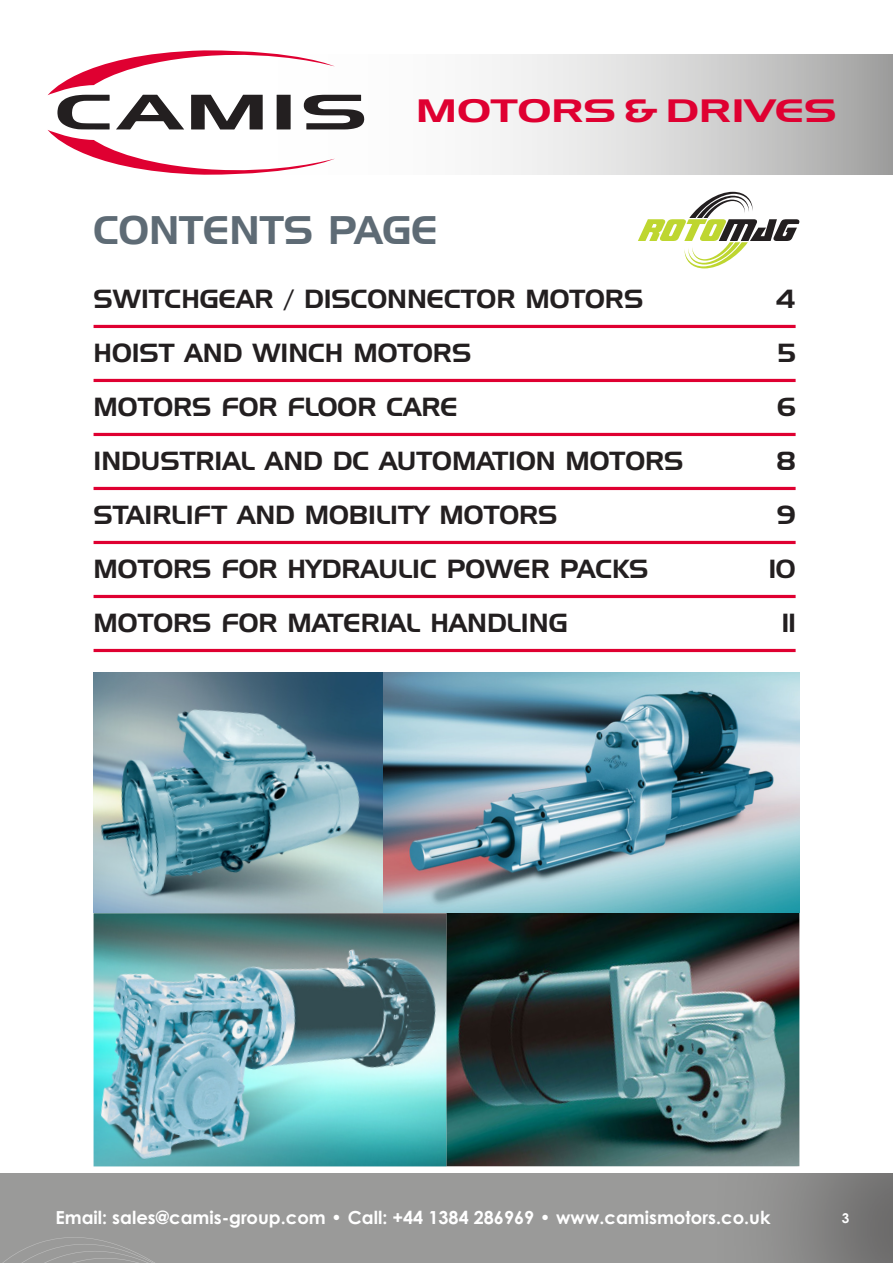
<style>
.page{position:relative;width:893px;height:1263px;background:#fff}
.page>*{position:absolute;margin:0;border:0;box-sizing:border-box;transform-origin:0 0}
.t1{font:38.85px "Handel Gothic BT";color:#5e6b75}
.t2{font:31.5px "Handel Gothic BT";color:#df0031;scale:1.37 1}
.t3{font:25.5px "Handel Gothic BT";color:#231f20}
.t4{font:700 18px "Century Gothic";color:#fff}
.t5{font:700 13.5px "Century Gothic";color:#fff}
</style>
<div class="page">
<svg style="left:0;top:1173px;width:893px;height:90px;background:#949493"></svg>
<div style="left:0;top:1174px;width:249px;height:89px;background:#9a9a99"></div>
<hr style="left:0;top:54px;width:1px;height:121px;background:#9a9a99">
<img style="left:94px;top:912px;width:705px;height:254px">
<img style="left:94px;top:673px;width:290px;height:239px">
<img style="left:384px;top:673px;width:415px;height:239px">
<svg style="left:364px;top:54px;width:529px;height:121px"></svg>
<svg style="left:48px;top:50px;width:316px;height:125px"></svg>
<svg style="left:638px;top:192px;width:162px;height:76px"></svg>
<hr style="left:94px;top:325px;width:702px;height:3px;background:#df0031">
<hr style="left:94px;top:379px;width:702px;height:3px;background:#df0031">
<hr style="left:94px;top:433px;width:702px;height:3px;background:#df0031">
<hr style="left:94px;top:487px;width:702px;height:3px;background:#df0031">
<hr style="left:94px;top:541px;width:702px;height:3px;background:#df0031">
<hr style="left:94px;top:595px;width:702px;height:3px;background:#df0031">
<hr style="left:94px;top:649px;width:702px;height:3px;background:#df0031">
<p class="t2" style="left:416px;top:92px;width:309px">MOTORS &amp; DRIVES</p>
<p class="t1" style="left:94px;top:207px;width:346px">CONTENTS PAGE</p>
<p class="t3" style="left:94px;top:284px;width:551px">SWITCHGEAR / DISCONNECTOR MOTORS</p>
<p class="t3" style="left:776px;top:284px;width:21px">4</p>
<p class="t3" style="left:94px;top:338px;width:379px">HOIST AND WINCH MOTORS</p>
<p class="t3" style="left:778px;top:338px;width:19px">5</p>
<p class="t3" style="left:94px;top:392px;width:366px">MOTORS FOR FLOOR CARE</p>
<p class="t3" style="left:777px;top:392px;width:20px">6</p>
<p class="t3" style="left:94px;top:446px;width:591px">INDUSTRIAL AND DC AUTOMATION MOTORS</p>
<p class="t3" style="left:777px;top:446px;width:20px">8</p>
<p class="t3" style="left:94px;top:500px;width:465px">STAIRLIFT AND MOBILITY MOTORS</p>
<p class="t3" style="left:777px;top:500px;width:20px">9</p>
<p class="t3" style="left:94px;top:554px;width:556px">MOTORS FOR HYDRAULIC POWER PACKS</p>
<p class="t3" style="left:769px;top:554px;width:28px">10</p>
<p class="t3" style="left:94px;top:608px;width:475px">MOTORS FOR MATERIAL HANDLING</p>
<p class="t3" style="left:782px;top:608px;width:15px">11</p>
<p class="t4" style="left:55px;top:1206px;width:716px">Email: sales@camis-group.com • Call: +44 1384 286969 • www.camismotors.co.uk</p>
<p class="t5" style="left:842px;top:1210px;width:9px">3</p>
</div>
